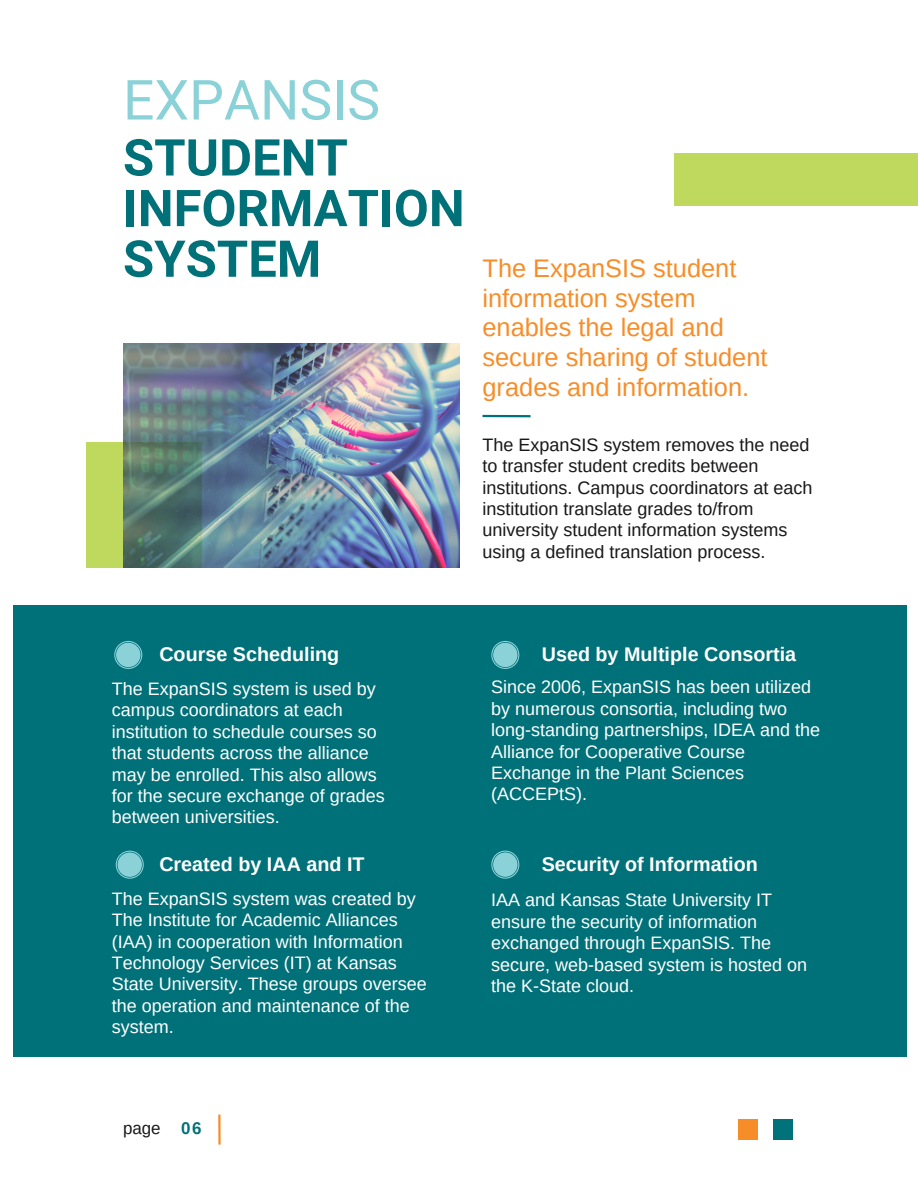
<style>
.page{position:relative;width:918px;height:1188px;background:#fff}
.page>*{position:absolute;margin:0;border:0;box-sizing:border-box;transform-origin:0 0}
.t1{font:55.35px "Roboto";color:#8ad2d8}
.t2{font:700 50.85px/50.7px "Roboto";color:#017179}
.t3{font:25.35px/29.7px "Arimo";color:#f78d28}
.t4{font:700 19.8px "Arimo";color:#fff}
.t5{font:18px/21.3px "Arimo";color:#fff}
.t6{font:18px/21.3px "Arimo";color:#191717}
.t7{font:16.95px "Arimo";color:#191717}
.t8{font:700 16.95px "Arimo";color:#017179}
</style>
<div class="page">
<hr style="left:218px;top:1115px;width:3px;height:30px;background:#f78d28">
<div style="left:738px;top:1120px;width:20px;height:20px;background:#f78d28"></div>
<div style="left:773px;top:1120px;width:20px;height:20px;background:#017179"></div>
<hr style="left:483px;top:415px;width:48px;height:2px;background:#017179">
<div style="left:13px;top:606px;width:893px;height:451px;background:#017179"></div>
<div style="left:675px;top:153px;width:243px;height:53px;background:#bfd95f"></div>
<div style="left:86px;top:442px;width:116px;height:126px;background:#bfd95f"></div>
<img style="left:123px;top:343px;width:336px;height:224px">
<svg style="left:114px;top:641px;width:28px;height:28px"></svg>
<div style="left:116px;top:643px;width:25px;height:24px;background:#8ad2d8;border-radius:50%"></div>
<svg style="left:116px;top:851px;width:28px;height:28px"></svg>
<div style="left:118px;top:852px;width:24px;height:25px;background:#8ad2d8;border-radius:50%"></div>
<svg style="left:491px;top:851px;width:28px;height:28px"></svg>
<div style="left:493px;top:852px;width:25px;height:25px;background:#8ad2d8;border-radius:50%"></div>
<svg style="left:491px;top:641px;width:28px;height:28px"></svg>
<div style="left:493px;top:643px;width:25px;height:24px;background:#8ad2d8;border-radius:50%"></div>
<h3 class="t1" style="left:123px;top:68px;width:259px">EXPANSIS</h3>
<p class="t2" style="left:123px;top:133px;width:343px">STUDENT<br>INFORMATION<br>SYSTEM</p>
<p class="t3" style="left:483px;top:253px;width:287px">The ExpanSIS student information system enables the legal and secure sharing of student grades and information.</p>
<h5 class="t6" style="left:483px;top:434px;width:331px">The ExpanSIS system removes the need to transfer student credits between institutions. Campus coordinators at each institution translate grades to/from university student information systems using a defined translation process.</h5>
<h4 class="t4" style="left:159px;top:643px;width:181px">Course Scheduling</h4>
<p class="t4" style="left:542px;top:643px;width:256px">Used by Multiple Consortia</p>
<p class="t5" style="left:112px;top:678px;width:275px">The ExpanSIS system is used by campus coordinators at each institution to schedule courses so that students across the alliance may be enrolled. This also allows for the secure exchange of grades between universities.</p>
<h5 class="t5" style="left:491px;top:677px;width:330px">Since 2006, ExpanSIS has been utilized by numerous consortia, including two long-standing partnerships, IDEA and the<br>Alliance for Cooperative Course<br>Exchange in the Plant Sciences (ACCEPtS).</h5>
<h5 class="t4" style="left:159px;top:853px;width:207px">Created by IAA and IT</h5>
<h4 class="t4" style="left:542px;top:853px;width:218px">Security of Information</h4>
<h4 class="t5" style="left:112px;top:888px;width:316px">The ExpanSIS system was created by The Institute for Academic Alliances (IAA) in cooperation with Information Technology Services (IT) at Kansas State University. These groups oversee the operation and maintenance of the system.</h4>
<p class="t5" style="left:491px;top:890px;width:317px">IAA and Kansas State University IT ensure the security of information exchanged through ExpanSIS. The secure, web-based system is hosted on the K-State cloud.</p>
<h2 class="t7" style="left:123px;top:1119px;width:39px">page</h2>
<h1 class="t8" style="left:181px;top:1119px;width:22px">06</h1>
</div>
